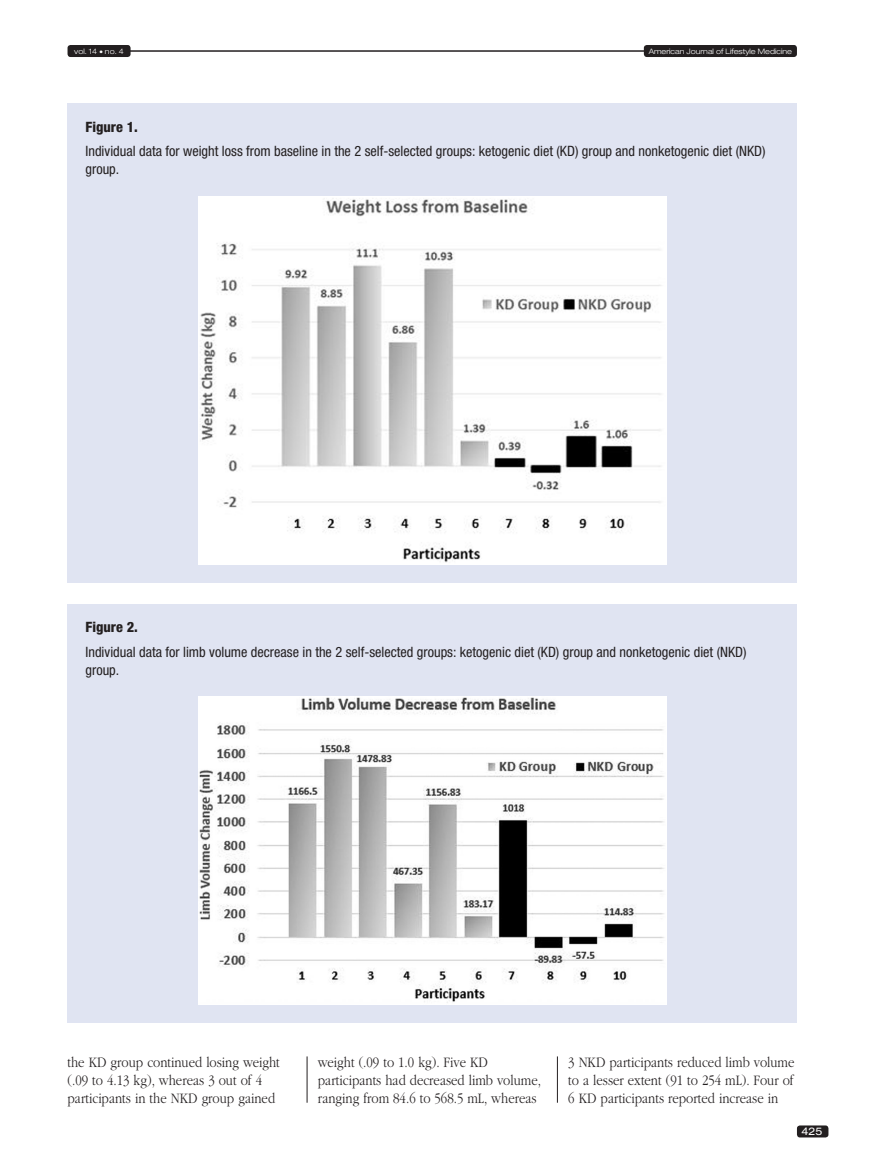
<style>
.page{position:relative;width:878px;height:1175px;background:#fff}
.page>*{position:absolute;margin:0;border:0;box-sizing:border-box;transform-origin:0 0}
.t1{font:300 15px/18px "ITC Garamond Std";color:#231f20;scale:.85 1}
.t2{font:condensed 14.25px/18px "Helvetica Neue LT Std";color:#231f20}
.t3{font:800 condensed 14.25px "Helvetica Neue LT Std";color:#231f20}
.t4{font:expanded 10.5px "Helvetica Neue LT Std";color:#fff}
.t5{font:300 expanded 7.5px "Helvetica Neue LT Std";color:#fff}
</style>
<div class="page">
<div style="left:796px;top:1125px;width:32px;height:12px;background:#231f20;border-radius:3px"></div>
<hr style="left:129px;top:50px;width:516px;height:2px;background:#231f20">
<div style="left:68px;top:45px;width:62px;height:12px;background:#231f20;border-radius:3px"></div>
<div style="left:644px;top:45px;width:152px;height:12px;background:#231f20;border-radius:3px"></div>
<hr style="left:557px;top:1056px;width:1px;height:46px;background:#231f20">
<hr style="left:307px;top:1056px;width:1px;height:46px;background:#231f20">
<div style="left:68px;top:104px;width:728px;height:479px;background:#e0e4f2"></div>
<img style="left:198px;top:196px;width:468px;height:369px">
<div style="left:68px;top:604px;width:728px;height:418px;background:#e0e4f2"></div>
<img style="left:198px;top:696px;width:468px;height:308px">
<p class="t5" style="left:74px;top:47px;width:51px">vol. 14 • no. 4</p>
<p class="t5" style="left:648px;top:47px;width:145px">American Journal of Lifestyle Medicine</p>
<p class="t3" style="left:86px;top:118px;width:54px">Figure 1.</p>
<p class="t2" style="left:86px;top:142px;width:681px">Individual data for weight loss from baseline in the 2 self-selected groups: ketogenic diet (KD) group and nonketogenic diet (NKD) group.</p>
<p class="t3" style="left:86px;top:618px;width:54px">Figure 2.</p>
<p class="t2" style="left:86px;top:643px;width:662px">Individual data for limb volume decrease in the 2 self-selected groups: ketogenic diet (KD) group and nonketogenic diet (NKD) group.</p>
<p class="t1" style="left:68px;top:1053px;width:251px">the KD group continued losing weight (.09 to 4.13 kg), whereas 3 out of 4 participants in the NKD group gained</p>
<p class="t1" style="left:318px;top:1053px;width:264px">weight (.09 to 1.0 kg). Five KD participants had decreased limb volume, ranging from 84.6 to 568.5 mL, whereas</p>
<p class="t1" style="left:568px;top:1053px;width:268px;text-align:justify">3 NKD participants reduced limb volume to a lesser extent (91 to 254 mL). Four of 6 KD participants reported increase in</p>
<p class="t4" style="left:801px;top:1125px;width:22px">425</p>
</div>
